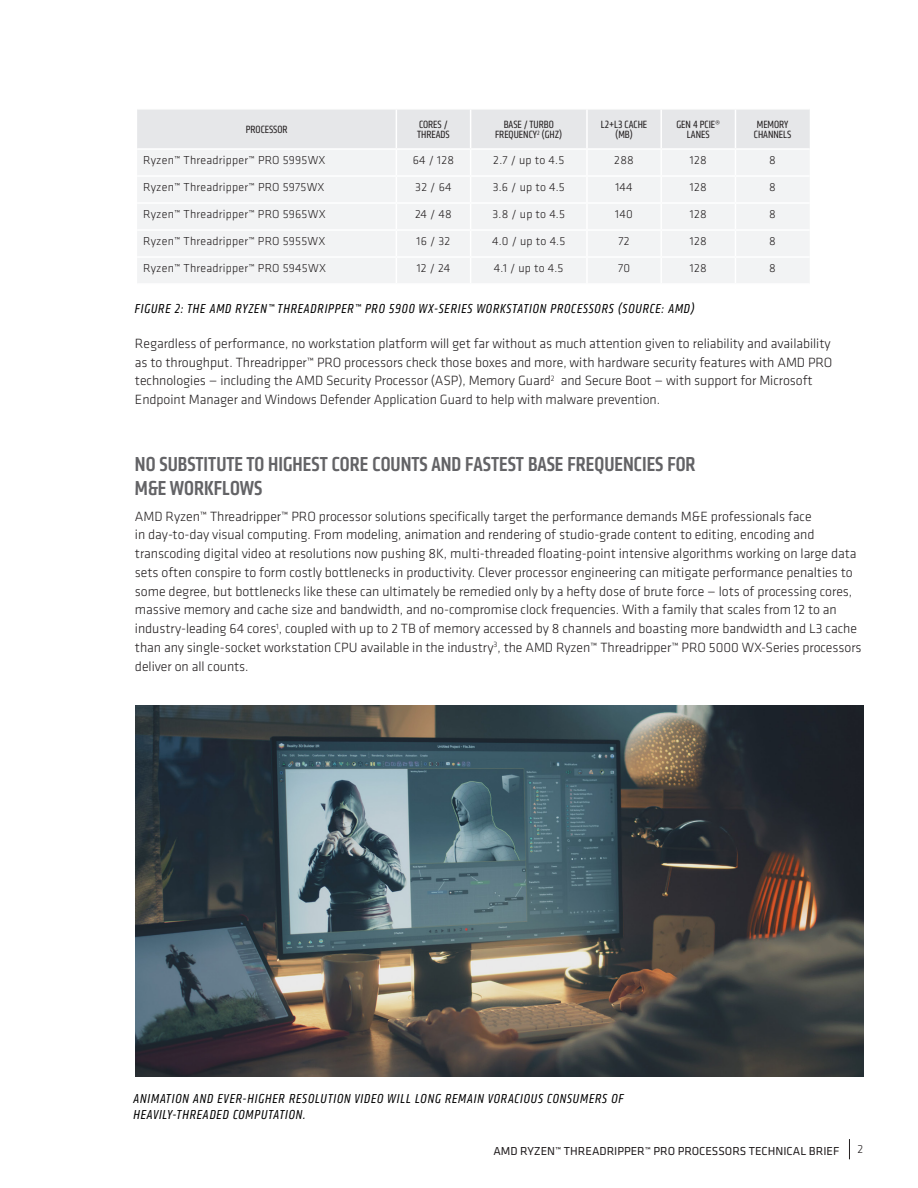
<style>
.page{position:relative;width:918px;height:1188px;background:#fff}
.page>*{position:absolute;margin:0;border:0;box-sizing:border-box;transform-origin:0 0}
.t1{font:500 condensed 21px/24px "Klavika";color:#636366}
.t2{font:300 13.8px/18.8px "Klavika";letter-spacing:-.005em;color:#231f20}
.Table_of_Contents_Up{font:italic condensed 13.5px/16.5px "Klavika";letter-spacing:.06em;color:#000}
.t3{font:300 12px "Klavika";letter-spacing:.02em;color:#231f20}
.t4{font:12px "Klavika";color:#231f20}
.t5{font:condensed 10.8px/10.5px "Klavika";color:#231f20;text-align:center}
</style>
<div class="page">
<svg style="left:849px;top:1139px;width:1px;height:20px"></svg>
<svg style="left:137px;top:109px;width:673px;height:174px"></svg>
<img style="left:135px;top:706px;width:729px;height:370px">
<p class="t5" style="left:246px;top:124px;width:43px">PROCESSOR</p>
<p class="t5" style="left:417px;top:119px;width:34px;text-align:left">CORES /<br>THREADS</p>
<p class="t5" style="left:495px;top:119px;width:69px">BASE / TURBO<br>FREQUENCY<sup>2</sup> (GHZ)</p>
<p class="t5" style="left:601px;top:119px;width:48px">L2+L3 CACHE (MB)</p>
<p class="t5" style="left:676px;top:119px;width:45px">GEN 4 PCIE®<br>LANES</p>
<p class="t5" style="left:754px;top:119px;width:39px;text-align:left">MEMORY<br>CHANNELS</p>
<p class="t3" style="left:143px;top:153px;width:184px">Ryzen™ Threadripper™ PRO 5995WX</p>
<p class="t3" style="left:413px;top:153px;width:43px">64 / 128</p>
<p class="t3" style="left:493px;top:153px;width:72px">2.7 / up to 4.5</p>
<p class="t3" style="left:614px;top:153px;width:21px">288</p>
<p class="t3" style="left:690px;top:153px;width:18px">128</p>
<p class="t3" style="left:769px;top:153px;width:8px">8</p>
<p class="t3" style="left:143px;top:180px;width:183px">Ryzen™ Threadripper™ PRO 5975WX</p>
<p class="t3" style="left:415px;top:180px;width:38px">32 / 64</p>
<p class="t3" style="left:493px;top:180px;width:74px">3.6 / up to 4.5</p>
<p class="t3" style="left:615px;top:180px;width:19px">144</p>
<p class="t3" style="left:690px;top:180px;width:18px">128</p>
<p class="t3" style="left:769px;top:180px;width:8px">8</p>
<p class="t3" style="left:143px;top:207px;width:184px">Ryzen™ Threadripper™ PRO 5965WX</p>
<p class="t3" style="left:415px;top:207px;width:38px">24 / 48</p>
<p class="t3" style="left:493px;top:207px;width:74px">3.8 / up to 4.5</p>
<p class="t3" style="left:615px;top:207px;width:19px">140</p>
<p class="t3" style="left:690px;top:207px;width:18px">128</p>
<p class="t3" style="left:769px;top:207px;width:8px">8</p>
<p class="t3" style="left:143px;top:234px;width:184px">Ryzen™ Threadripper™ PRO 5955WX</p>
<p class="t3" style="left:417px;top:234px;width:35px">16 / 32</p>
<p class="t3" style="left:492px;top:234px;width:75px">4.0 / up to 4.5</p>
<p class="t3" style="left:618px;top:234px;width:13px">72</p>
<p class="t3" style="left:690px;top:234px;width:18px">128</p>
<p class="t3" style="left:769px;top:234px;width:8px">8</p>
<p class="t3" style="left:143px;top:261px;width:184px">Ryzen™ Threadripper™ PRO 5945WX</p>
<p class="t3" style="left:417px;top:261px;width:35px">12 / 24</p>
<p class="t3" style="left:494px;top:261px;width:71px">4.1 / up to 4.5</p>
<p class="t3" style="left:618px;top:261px;width:13px">70</p>
<p class="t3" style="left:690px;top:261px;width:18px">128</p>
<p class="t3" style="left:769px;top:261px;width:8px">8</p>
<p class="Table_of_Contents_Up" style="left:135px;top:301px;width:561px">FIGURE 2: THE AMD RYZEN™ THREADRIPPER™ PRO 5900 WX-SERIES WORKSTATION PROCESSORS (SOURCE: AMD)</p>
<p class="t2" style="left:135px;top:334px;width:699px">Regardless of performance, no workstation platform will get far without as much attention given to reliability and availability as to throughput. Threadripper™ PRO processors check those boxes and more, with hardware security features with AMD PRO technologies — including the AMD Security Processor (ASP), Memory Guard<sup>2</sup> and Secure Boot — with support for Microsoft Endpoint Manager and Windows Defender Application Guard to help with malware prevention.</p>
<p class="t1" style="left:135px;top:452px;width:562px">NO SUBSTITUTE TO HIGHEST CORE COUNTS AND FASTEST BASE FREQUENCIES FOR<br>M&amp;E WORKFLOWS</p>
<p class="t2" style="left:135px;top:507px;width:728px">AMD Ryzen™ Threadripper™ PRO processor solutions specifically target the performance demands M&amp;E professionals face<br>in day-to-day visual computing. From modeling, animation and rendering of studio-grade content to editing, encoding and transcoding digital video at resolutions now pushing 8K, multi-threaded floating-point intensive algorithms working on large data sets often conspire to form costly bottlenecks in productivity. Clever processor engineering can mitigate performance penalties to some degree, but bottlenecks like these can ultimately be remedied only by a hefty dose of brute force — lots of processing cores, massive memory and cache size and bandwidth, and no-compromise clock frequencies. With a family that scales from 12 to an industry-leading 64 cores<sup>1</sup>, coupled with up to 2 TB of memory accessed by 8 channels and boasting more bandwidth and L3 cache than any single-socket workstation CPU available in the industry<sup>3</sup>, the AMD Ryzen™ Threadripper™ PRO 5000 WX-Series processors deliver on all counts.</p>
<p class="Table_of_Contents_Up" style="left:134px;top:1090px;width:492px">ANIMATION AND EVER-HIGHER RESOLUTION VIDEO WILL LONG REMAIN VORACIOUS CONSUMERS OF<br>HEAVILY-THREADED COMPUTATION.</p>
<p class="t4" style="left:494px;top:1143px;width:347px">AMD RYZEN™ THREADRIPPER™ PRO PROCESSORS TECHNICAL BRIEF</p>
<p class="t3" style="left:857px;top:1142px;width:7px">2</p>
</div>
